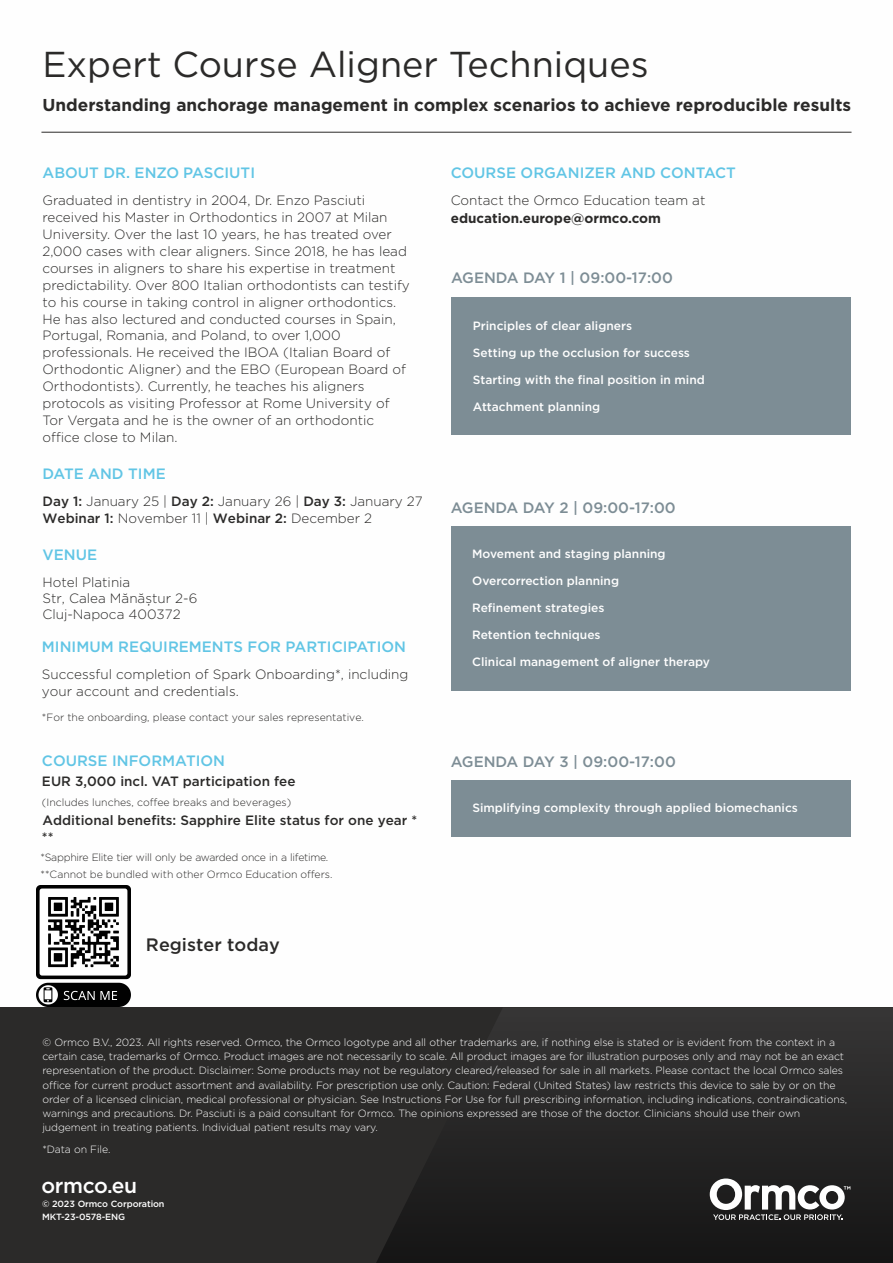
<style>
.page{position:relative;width:893px;height:1263px;background:#fff}
.page>*{position:absolute;margin:0;border:0;box-sizing:border-box;transform-origin:0 0}
.t1{font:36px "Gotham";color:#2b2a29}
.t2{font:500 21px "Gotham";letter-spacing:-.02em;color:#fefefe}
.t3{font:500 18px "Gotham";color:#2b2a29}
.t4{font:700 17.25px "Gotham";color:#2b2a29}
.t5{font:500 15px "Gotham";color:#61c5e5}
.t6{font:500 15px "Gotham";color:#7d8d95}
.t7{font:300 13.5px/16.8px "Gotham";color:#2b2a29}
.t8{font:500 13.5px/16.2px "Gotham";color:#2b2a29}
.t9{font:700 13.5px "Gotham";color:#2b2a29}
.t10{font:500 12px "Gotham";color:#fefefe}
.t11{font:300 10.5px/14.1px "Gotham";letter-spacing:-.01em;color:#fefefe}
.t12{font:300 10.5px/16.8px "Gotham";letter-spacing:-.025em;color:#2b2a29}
.t13{font:300 10.5px "Gotham";color:#2b2a29}
.t14{font:500 9px/12.6px "Gotham";letter-spacing:-.01em;color:#fefefe}
.s1{font-weight:500}
</style>
<div class="page">
<div style="left:0;top:1007px;width:893px;height:256px;background:#2b2a29"></div>
<svg style="left:376px;top:1008px;width:517px;height:255px"></svg>
<div style="left:451px;top:297px;width:400px;height:138px;background:#7d8d95"></div>
<div style="left:451px;top:526px;width:399px;height:164px;background:#7d8d95"></div>
<div style="left:451px;top:780px;width:399px;height:56px;background:#7d8d95"></div>
<hr style="left:41px;top:132px;width:810px;height:1px;background:#2b2a29">
<svg style="left:710px;top:1178px;width:140px;height:42px"></svg>
<img style="left:37px;top:885px;width:93px;height:121px">
<h1 class="t1" style="left:43px;top:48px;width:608px">Expert Course Aligner Techniques</h1>
<p class="t4" style="left:42px;top:97px;width:810px">Understanding anchorage management in complex scenarios to achieve reproducible results</p>
<p class="t5" style="left:43px;top:166px;width:214px">ABOUT DR. ENZO PASCIUTI</p>
<p class="t7" style="left:43px;top:193px;width:369px">Graduated in dentistry in 2004, Dr. Enzo Pasciuti received his Master in Orthodontics in 2007 at Milan University. Over the last 10 years, he has treated over 2,000 cases with clear aligners. Since 2018, he has lead courses in aligners to share his expertise in treatment predictability. Over 800 Italian orthodontists can testify to his course in taking control in aligner orthodontics.<br>He has also lectured and conducted courses in Spain, Portugal, Romania, and Poland, to over 1,000 professionals. He received the IBOA (Italian Board of Orthodontic Aligner) and the EBO (European Board of Orthodontists). Currently, he teaches his aligners protocols as visiting Professor at Rome University of Tor Vergata and he is the owner of an orthodontic office close to Milan.</p>
<p class="t5" style="left:43px;top:467px;width:125px">DATE AND TIME</p>
<p class="t7" style="left:43px;top:493px;width:382px"><span class="s1">Day 1:</span> January 25 | <span class="s1">Day 2:</span> January 26 | <span class="s1">Day 3:</span> January 27<br><span class="s1">Webinar 1:</span> November 11 | <span class="s1">Webinar 2:</span> December 2</p>
<p class="t5" style="left:43px;top:548px;width:56px">VENUE</p>
<p class="t7" style="left:43px;top:573px;width:156px;line-height:16.2px">Hotel Platinia<br>Str, Calea Mănăștur 2-6<br>Cluj-Napoca 400372</p>
<p class="t5" style="left:42px;top:640px;width:366px">MINIMUM REQUIREMENTS FOR PARTICIPATION</p>
<p class="t7" style="left:42px;top:667px;width:368px">Successful completion of Spark Onboarding*, including your account and credentials.</p>
<p class="t13" style="left:42px;top:713px;width:323px">*For the onboarding, please contact your sales representative.</p>
<p class="t5" style="left:42px;top:754px;width:185px">COURSE INFORMATION</p>
<p class="t8" style="left:42px;top:774px;width:255px">EUR 3,000 incl. VAT participation fee</p>
<p class="t13" style="left:42px;top:797px;width:251px">(Includes lunches, coffee breaks and beverages)</p>
<p class="t8" style="left:42px;top:813px;width:377px">Additional benefits: Sapphire Elite status for one year * **</p>
<p class="t12" style="left:41px;top:849px;width:293px">*Sapphire Elite tier will only be awarded once in a lifetime. **Cannot be bundled with other Ormco Education offers.</p>
<h3 class="t3" style="left:146px;top:937px;width:135px">Register today</h3>
<p class="t5" style="left:451px;top:166px;width:287px">COURSE ORGANIZER AND CONTACT</p>
<p class="t7" style="left:451px;top:193px;width:256px">Contact the Ormco Education team at</p>
<p class="t9" style="left:451px;top:212px;width:212px">education.europe@ormco.com</p>
<p class="t6" style="left:451px;top:271px;width:223px">AGENDA DAY 1 | 09:00-17:00</p>
<p class="t10" style="left:473px;top:320px;width:161px">Principles of clear aligners</p>
<p class="t10" style="left:473px;top:347px;width:219px">Setting up the occlusion for success</p>
<p class="t10" style="left:473px;top:374px;width:233px">Starting with the final position in mind</p>
<p class="t10" style="left:473px;top:401px;width:129px">Attachment planning</p>
<p class="t6" style="left:451px;top:501px;width:227px">AGENDA DAY 2 | 09:00-17:00</p>
<p class="t10" style="left:472px;top:549px;width:195px">Movement and staging planning</p>
<p class="t10" style="left:472px;top:576px;width:148px">Overcorrection planning</p>
<p class="t10" style="left:472px;top:603px;width:134px">Refinement strategies</p>
<p class="t10" style="left:472px;top:630px;width:130px">Retention techniques</p>
<p class="t10" style="left:472px;top:657px;width:239px">Clinical management of aligner therapy</p>
<p class="t6" style="left:451px;top:755px;width:227px">AGENDA DAY 3 | 09:00-17:00</p>
<p class="t10" style="left:472px;top:803px;width:327px">Simplifying complexity through applied biomechanics</p>
<p class="t11" style="left:42px;top:1036px;width:806px">© Ormco B.V., 2023. All rights reserved. Ormco, the Ormco logotype and all other trademarks are, if nothing else is stated or is evident from the context in a certain case, trademarks of Ormco. Product images are not necessarily to scale. All product images are for illustration purposes only and may not be an exact representation of the product. Disclaimer: Some products may not be regulatory cleared/released for sale in all markets. Please contact the local Ormco sales office for current product assortment and availability. For prescription use only. Caution: Federal (United States) law restricts this device to sale by or on the order of a licensed clinician, medical professional or physician. See Instructions For Use for full prescribing information, including indications, contraindications, warnings and precautions. Dr. Pasciuti is a paid consultant for Ormco. The opinions expressed are those of the doctor. Clinicians should use their own judgement in treating patients. Individual patient results may vary.</p>
<p class="t11" style="left:42px;top:1143px;width:70px">*Data on File.</p>
<h2 class="t2" style="left:42px;top:1176px;width:97px">ormco.eu</h2>
<p class="t14" style="left:42px;top:1198px;width:124px">© 2023 Ormco Corporation<br>MKT-23-0578-ENG</p>
</div>
